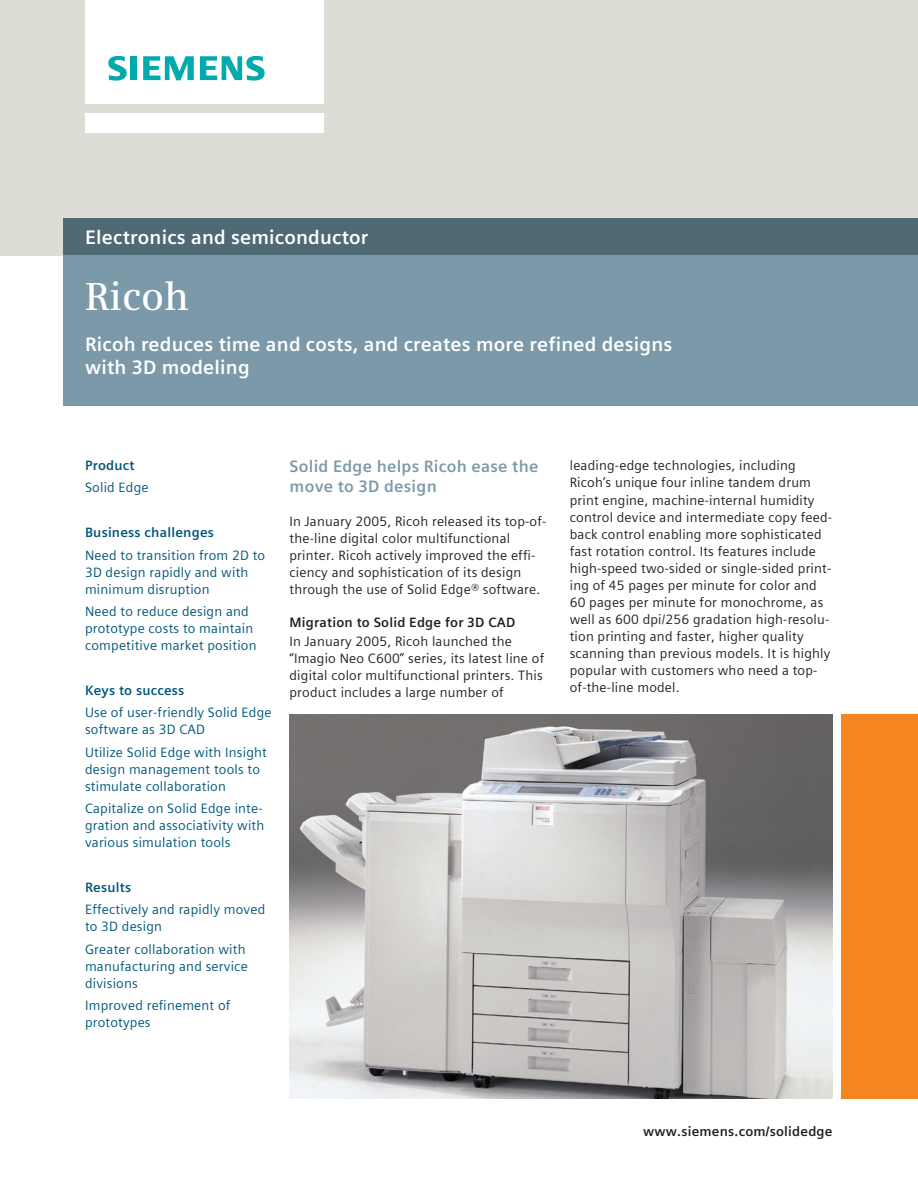
<style>
.page{position:relative;width:918px;height:1188px;background:#fff}
.page>*{position:absolute;margin:0;border:0;box-sizing:border-box;transform-origin:0 0}
.t1{font:600 39px "Siemens Serif";color:#fff}
.t2{font:700 19.5px/23.4px "Siemens Sans Global";letter-spacing:.01em;color:#fff}
.t3{font:700 16.5px/19.8px "Siemens Sans Global";letter-spacing:.015em;color:#7b99a9}
.t4{font:13.5px/17px "Siemens Sans Global";letter-spacing:.015em;color:#231f20}
.t5{font:13.5px/17px "Siemens Sans Global";letter-spacing:.015em;color:#00567a}
.t6{font:700 13.5px "Siemens Sans Global";letter-spacing:.015em;color:#231f20}
.t7{font:700 13.5px "Siemens Sans Global";letter-spacing:.015em;color:#00567a}
</style>
<div class="page">
<div style="left:0;top:0;width:918px;height:255px;background:#deddd5"></div>
<div style="left:85px;top:113px;width:238px;height:19px;background:#fff"></div>
<div style="left:85px;top:0;width:238px;height:104px;background:#fff"></div>
<svg style="left:108px;top:56px;width:19px;height:25px"></svg>
<div style="left:130px;top:56px;width:7px;height:24px;background:#00aaad"></div>
<svg style="left:143px;top:56px;width:51px;height:24px"></svg>
<svg style="left:200px;top:56px;width:65px;height:25px"></svg>
<div style="left:64px;top:218px;width:854px;height:37px;background:#4f6975"></div>
<div style="left:64px;top:255px;width:854px;height:151px;background:#7b99a9"></div>
<div style="left:842px;top:714px;width:76px;height:385px;background:#f58520"></div>
<img style="left:289px;top:714px;width:544px;height:385px">
<h2 class="t2" style="left:85px;top:225px;width:285px">Electronics and semiconductor</h2>
<h1 class="t1" style="left:85px;top:274px;width:106px">Ricoh</h1>
<h2 class="t2" style="left:85px;top:333px;width:589px">Ricoh reduces time and costs, and creates more refined designs with 3D modeling</h2>
<p class="t7" style="left:85px;top:455px;width:51px">Product</p>
<p class="t5" style="left:85px;top:479px;width:65px">Solid Edge</p>
<p class="t7" style="left:85px;top:522px;width:131px">Business challenges</p>
<p class="t5" style="left:85px;top:547px;width:182px">Need to transition from 2D to<br>3D design rapidly and with minimum disruption</p>
<p class="t5" style="left:85px;top:603px;width:173px">Need to reduce design and prototype costs to maintain competitive market position</p>
<p class="t7" style="left:85px;top:680px;width:101px">Keys to success</p>
<p class="t5" style="left:85px;top:704px;width:188px">Use of user-friendly Solid Edge software as 3D CAD</p>
<p class="t5" style="left:85px;top:744px;width:183px">Utilize Solid Edge with Insight design management tools to stimulate collaboration</p>
<p class="t5" style="left:85px;top:800px;width:181px">Capitalize on Solid Edge inte&shy;gration and associativity with various simulation tools</p>
<p class="t7" style="left:85px;top:877px;width:48px">Results</p>
<p class="t5" style="left:85px;top:901px;width:182px">Effectively and rapidly moved to 3D design</p>
<p class="t5" style="left:85px;top:941px;width:164px">Greater collaboration with manufacturing and service divisions</p>
<p class="t5" style="left:85px;top:997px;width:147px">Improved refinement of prototypes</p>
<p class="t3" style="left:290px;top:456px;width:250px">Solid Edge helps Ricoh ease the move to 3D design</p>
<p class="t4" style="left:290px;top:513px;width:258px">In January 2005, Ricoh released its top-of&shy;the-line digital color multifunctional printer. Ricoh actively improved the effi&shy;ciency and sophistication of its design through the use of Solid Edge® software.</p>
<p class="t6" style="left:290px;top:612px;width:227px">Migration to Solid Edge for 3D CAD</p>
<p class="t4" style="left:290px;top:633px;width:256px">In January 2005, Ricoh launched the “Imagio Neo C600” series, its latest line of digital color multifunctional printers. This product includes a large number of</p>
<p class="t4" style="left:570px;top:457px;width:264px">leading-edge technologies, including Ricoh’s unique four inline tandem drum print engine, machine-internal humidity control device and intermediate copy feed&shy;back control enabling more sophisticated fast rotation control. Its features include high-speed two-sided or single-sided print&shy;ing of 45 pages per minute for color and 60 pages per minute for monochrome, as well as 600 dpi/256 gradation high-resolu&shy;tion printing and faster, higher quality scanning than previous models. It is highly popular with customers who need a top&shy;of-the-line model.</p>
<p class="t6" style="left:643px;top:1121px;width:191px">www.siemens.com/solidedge</p>
</div>
